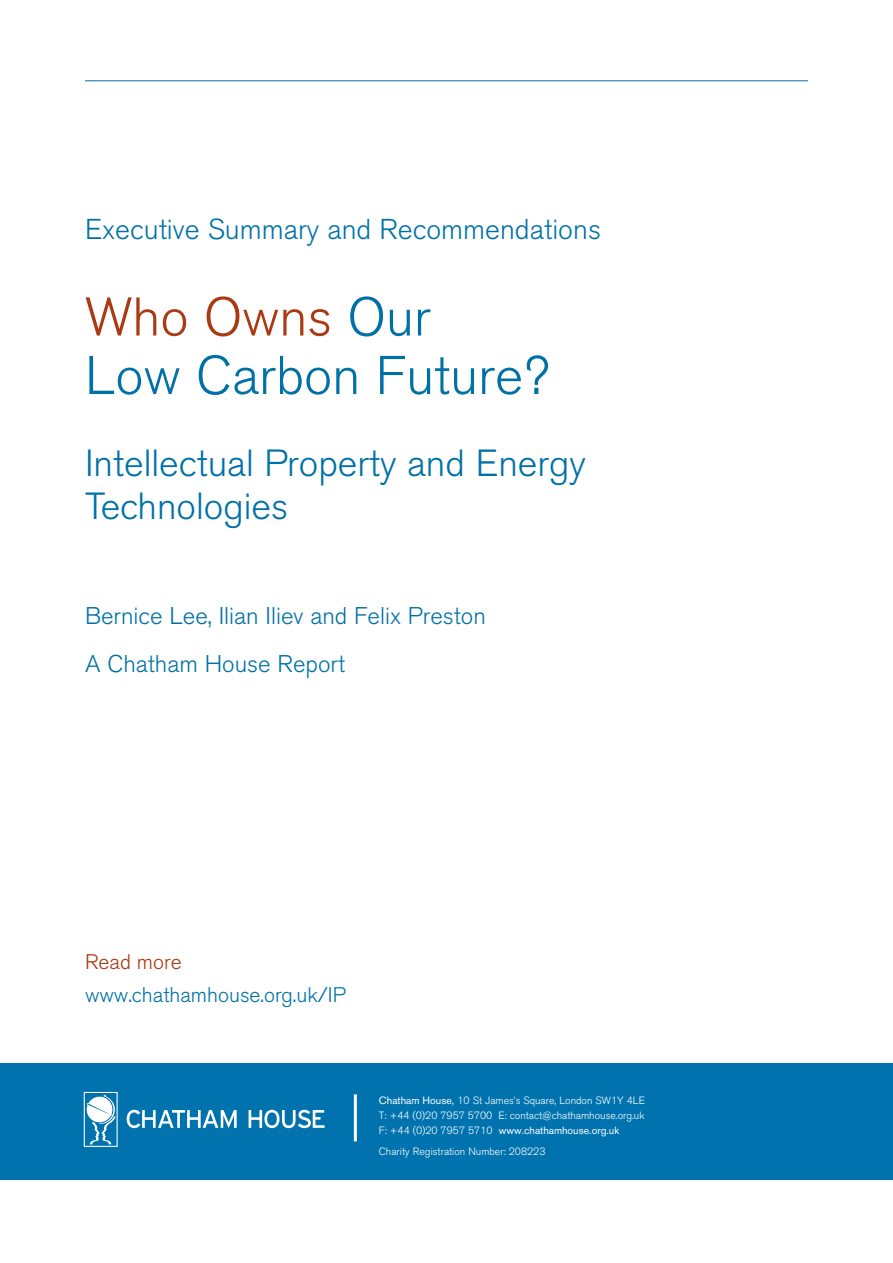
<style>
.page{position:relative;width:893px;height:1263px;background:#fff}
.page>*{position:absolute;margin:0;border:0;box-sizing:border-box;transform-origin:0 0}
.t1{font:300 54px/58.5px "Akzidenz Grotesk BE";color:#0071a6}
.t2{font:300 37.5px/43.5px "Akzidenz Grotesk BE";color:#0071a6}
.t3{font:300 28.5px "Akzidenz Grotesk BE";color:#0071a6}
.t4{font:300 24px/48px "Akzidenz Grotesk BE";color:#0071a6}
.t5{font:300 21px "Akzidenz Grotesk BE";color:#0071a6}
.t6{font:300 21px "Akzidenz Grotesk BE";color:#ab3913}
.t7{font:300 10.5px/15px "Akzidenz Grotesk BE";color:#fff;text-align:justify}
.s1{color:#ab3913}
.s2{font-weight:400}
</style>
<div class="page">
<hr style="left:85px;top:80px;width:723px;height:1px;background:#0071a6">
<div style="left:0;top:1063px;width:893px;height:117px;background:#0073ae"></div>
<svg style="left:127px;top:1110px;width:110px;height:18px"></svg>
<svg style="left:249px;top:1110px;width:76px;height:18px"></svg>
<div style="left:84px;top:1092px;width:34px;height:55px;border:1px solid #fff"></div>
<svg style="left:87px;top:1095px;width:29px;height:49px"></svg>
<hr style="left:354px;top:1094px;width:3px;height:47px;background:#fff">
<h3 class="t3" style="left:85px;top:213px;width:517px">Executive Summary and Recommendations</h3>
<h1 class="t1" style="left:85px;top:289px;width:465px"><span class="s1">Who Owns</span> Our<br>Low Carbon Future?</h1>
<h2 class="t2" style="left:85px;top:442px;width:502px">Intellectual Property and Energy<br>Technologies</h2>
<h3 class="t4" style="left:85px;top:592px;width:402px">Bernice Lee, Ilian Iliev and Felix Preston<br>A Chatham House Report</h3>
<h3 class="t6" style="left:85px;top:950px;width:98px">Read more</h3>
<h3 class="t5" style="left:85px;top:983px;width:262px">www.chathamhouse.org.uk/IP</h3>
<p class="t7" style="left:379px;top:1093px;width:268px"><span class="s2">Chatham House,</span> 10 St James’s Square, London SW1Y 4LE T: +44 (0)20 7957 5700 E: contact@chathamhouse.org.uk F: +44 (0)20 7957 5710 <span class="s2">www.chathamhouse.org.uk</span></p>
<p class="t7" style="left:379px;top:1144px;width:168px">Charity Registration Number: 208223</p>
</div>
